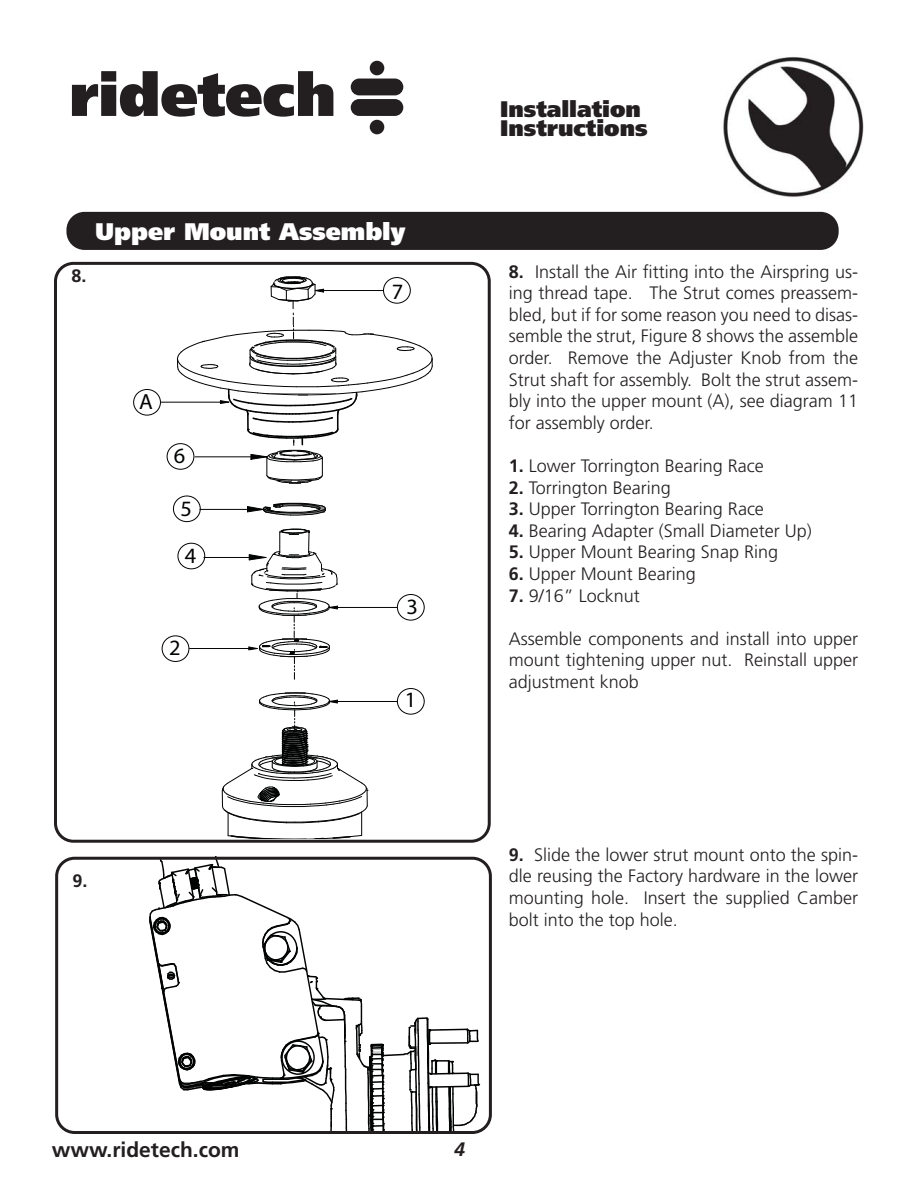
<style>
.page{position:relative;width:918px;height:1188px;background:#fff}
.page>*{position:absolute;margin:0;border:0;box-sizing:border-box;transform-origin:0 0}
.t1{font:900 24px "Frutiger";color:#fff}
.t2{font:900 22.5px/19.5px "Frutiger";color:#231f20}
.t3{font:21.9px "Myriad Pro";color:#010202}
.t4{font:700 21px "Frutiger";color:#231f20}
.t5{font:italic 700 19.5px "Frutiger";color:#231f20}
.t6{font:300 18px/21.6px "Frutiger";color:#231f20;text-align:justify}
.t7{font:700 18px "Frutiger";color:#231f20}
.s1{font-weight:700}
</style>
<div class="page">
<img style="left:723px;top:84px;width:15px;height:86px">
<svg style="left:72px;top:71px;width:261px;height:46px"></svg>
<div style="left:351px;top:79px;width:52px;height:16px;background:#231f20;border-radius:8px"></div>
<div style="left:351px;top:99px;width:52px;height:17px;background:#231f20;border-radius:8px"></div>
<div style="left:370px;top:61px;width:14px;height:14px;background:#231f20;border-radius:50%"></div>
<div style="left:370px;top:120px;width:14px;height:14px;background:#231f20;border-radius:50%"></div>
<svg style="left:149px;top:857px;width:331px;height:277px"></svg>
<div style="left:281px;top:1040px;width:34px;height:35px;border:1px solid #010202;border-radius:50%"></div>
<hr style="left:189px;top:648px;width:68px;height:1px;background:#010202">
<div style="left:162px;top:635px;width:27px;height:27px;border:1px solid #010202;border-radius:50%"></div>
<hr style="left:161px;top:402px;width:68px;height:1px;background:#010202">
<div style="left:133px;top:389px;width:28px;height:27px;border:1px solid #010202;border-radius:50%"></div>
<hr style="left:329px;top:701px;width:68px;height:1px;background:#010202">
<svg style="left:221px;top:692px;width:147px;height:147px"></svg>
<div style="left:397px;top:688px;width:28px;height:27px;border:1px solid #010202;border-radius:50%"></div>
<hr style="left:329px;top:607px;width:68px;height:1px;background:#010202">
<div style="left:397px;top:594px;width:28px;height:27px;border:1px solid #010202;border-radius:50%"></div>
<hr style="left:204px;top:557px;width:62px;height:1px;background:#010202">
<svg style="left:248px;top:528px;width:90px;height:151px"></svg>
<hr style="left:200px;top:509px;width:65px;height:1px;background:#010202">
<svg style="left:246px;top:502px;width:80px;height:14px"></svg>
<div style="left:177px;top:543px;width:28px;height:26px;border:1px solid #010202;border-radius:50%"></div>
<div style="left:173px;top:496px;width:28px;height:26px;border:1px solid #010202;border-radius:50%"></div>
<div style="left:167px;top:443px;width:27px;height:27px;border:1px solid #010202;border-radius:50%"></div>
<svg style="left:176px;top:276px;width:257px;height:208px"></svg>
<div style="left:54px;top:262px;width:437px;height:581px;border:3px solid #231f20;border-radius:18px"></div>
<div style="left:66px;top:212px;width:773px;height:38px;background:#231f20;border-radius:18px"></div>
<div style="left:55px;top:857px;width:437px;height:277px;border:3px solid #231f20;border-radius:18px"></div>
<p class="t7" style="left:71px;top:269px;width:17px">8.</p>
<h1 class="t1" style="left:95px;top:222px;width:312px">Upper Mount Assembly</h1>
<p class="t3" style="left:392px;top:279px;width:13px">7</p>
<p class="t3" style="left:139px;top:389px;width:15px">A</p>
<p class="t3" style="left:174px;top:443px;width:13px">6</p>
<p class="t3" style="left:181px;top:496px;width:13px">5</p>
<p class="t3" style="left:185px;top:543px;width:13px">4</p>
<p class="t3" style="left:169px;top:635px;width:13px">2</p>
<p class="t3" style="left:407px;top:593px;width:13px">3</p>
<p class="t3" style="left:405px;top:687px;width:13px">1</p>
<p class="t7" style="left:73px;top:873px;width:17px">9.</p>
<p class="t2" style="left:500px;top:101px;width:149px">Installation<br>Instructions</p>
<p class="t6" style="left:509px;top:262px;width:351px"><span class="s1">8.</span> Install the Air fitting into the Airspring us&shy;ing thread tape. The Strut comes preassem&shy;bled, but if for some reason you need to disas&shy;semble the strut, Figure 8 shows the assemble order. Remove the Adjuster Knob from the Strut shaft for assembly. Bolt the strut assem&shy;bly into the upper mount (A), see diagram 11 for assembly order.</p>
<p class="t6" style="left:509px;top:456px;width:257px"><span class="s1">1.</span> Lower Torrington Bearing Race</p>
<p class="t6" style="left:509px;top:478px;width:164px"><span class="s1">2.</span> Torrington Bearing</p>
<p class="t6" style="left:509px;top:499px;width:257px"><span class="s1">3.</span> Upper Torrington Bearing Race</p>
<p class="t6" style="left:509px;top:521px;width:305px"><span class="s1">4.</span> Bearing Adapter (Small Diameter Up)</p>
<p class="t6" style="left:509px;top:543px;width:271px"><span class="s1">5.</span> Upper Mount Bearing Snap Ring</p>
<p class="t6" style="left:509px;top:564px;width:189px"><span class="s1">6.</span> Upper Mount Bearing</p>
<p class="t6" style="left:509px;top:586px;width:133px"><span class="s1">7.</span> 9/16” Locknut</p>
<p class="t6" style="left:509px;top:629px;width:351px">Assemble components and install into upper mount tightening upper nut. Reinstall upper adjustment knob</p>
<p class="t6" style="left:509px;top:845px;width:351px"><span class="s1">9.</span> Slide the lower strut mount onto the spin&shy;dle reusing the Factory hardware in the lower mounting hole. Insert the supplied Camber bolt into the top hole.</p>
<p class="t4" style="left:52px;top:1142px;width:189px">www.ridetech.com</p>
<p class="t5" style="left:454px;top:1142px;width:12px">4</p>
</div>
